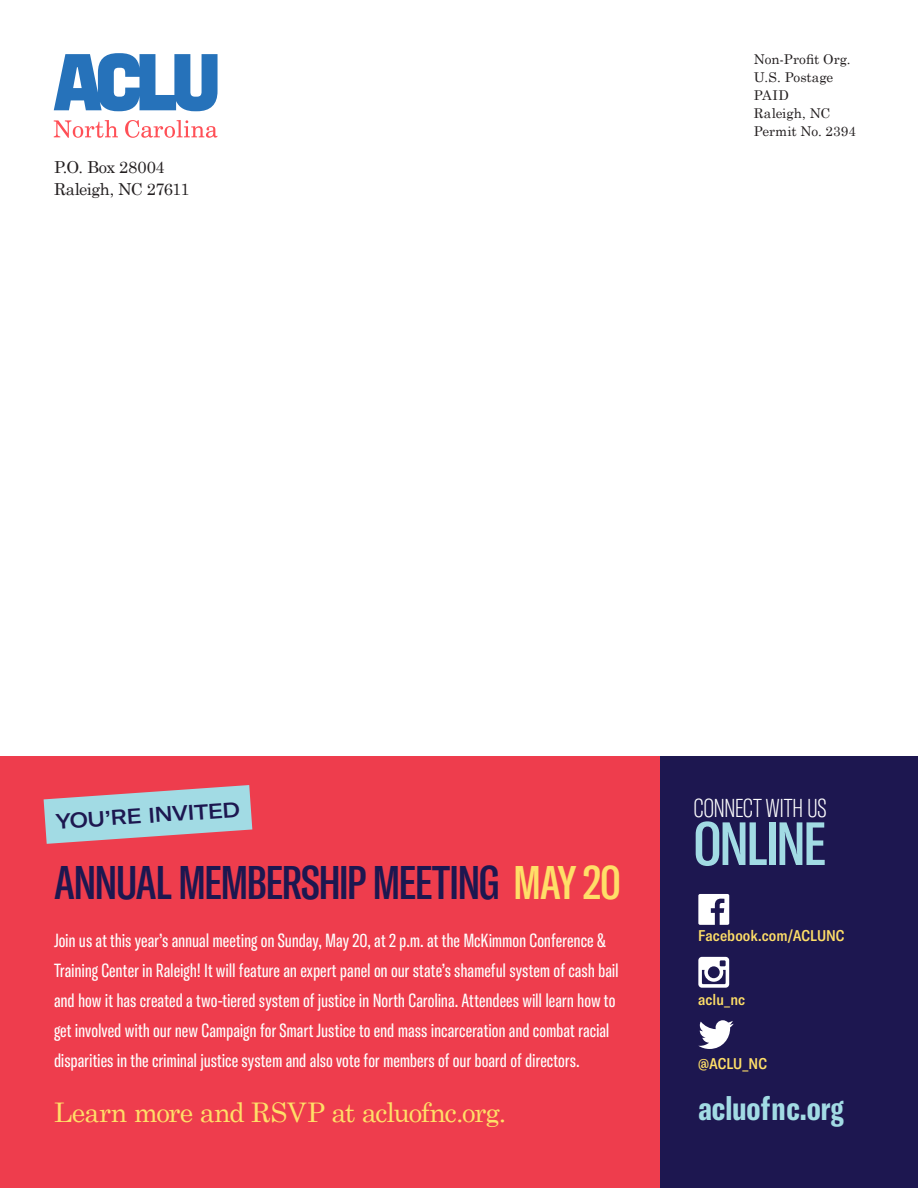
<style>
.page{position:relative;width:918px;height:1188px;background:#fff}
.page>*{position:absolute;margin:0;border:0;box-sizing:border-box;transform-origin:0 0}
.t1{font:500 extra-condensed 60px "GT America";letter-spacing:-.045em;color:#a2dbe4}
.t2{font:500 extra-condensed 46.5px "GT America";letter-spacing:-.035em;color:#1d1750}
.t3{font:700 extra-condensed 33px "GT America";letter-spacing:-.01em;color:#a2dbe4}
.t4{font:27px "Century Schoolbook";letter-spacing:-.035em;color:#ffdf68}
.t5{font:100 extra-condensed 25.5px "GT America";letter-spacing:-.02em;color:#fff}
.t6{font:500 expanded 21px "GT America";color:#1d1750}
.t7{font:extra-condensed 18.75px/30px "GT America";letter-spacing:-.005em;color:#fff}
.t8{font:16.5px/22.5px "Century Schoolbook";letter-spacing:-.03em;color:#231f20}
.t9{font:500 condensed 15.3px "GT America";color:#ffdf68}
.t10{font:13.5px/18px "Century Schoolbook";color:#231f20}
.s1{color:#ffdf68}
</style>
<div class="page">
<div style="left:0;top:756px;width:918px;height:432px;background:#ee3d4d"></div>
<div style="left:661px;top:756px;width:257px;height:432px;background:#1d1750"></div>
<svg style="left:44px;top:785px;width:208px;height:59px"></svg>
<svg style="left:54px;top:120px;width:64px;height:18px"></svg>
<svg style="left:125px;top:120px;width:93px;height:18px"></svg>
<svg style="left:54px;top:53px;width:164px;height:58px"></svg>
<svg style="left:698px;top:894px;width:31px;height:31px"></svg>
<svg style="left:698px;top:957px;width:31px;height:31px"></svg>
<svg style="left:698px;top:1020px;width:36px;height:29px"></svg>
<p class="t8" style="left:54px;top:154px;width:137px">P.O. Box 28004<br>Raleigh, NC 27611</p>
<p class="t10" style="left:754px;top:49px;width:104px">Non-Profit Org.<br>U.S. Postage<br>PAID<br>Raleigh, NC<br>Permit No. 2394</p>
<p class="t6" style="left:55px;top:809px;width:186px;rotate:-4deg">YOU’RE INVITED</p>
<h2 class="t2" style="left:54px;top:855px;width:568px">ANNUAL MEMBERSHIP MEETING <span class="s1">MAY 20</span></h2>
<p class="t7" style="left:54px;top:926px;width:566px">Join us at this year’s annual meeting on Sunday, May 20, at 2 p.m. at the McKimmon Conference &amp; Training Center in Raleigh! It will feature an expert panel on our state’s shameful system of cash bail and how it has created a two-tiered system of justice in North Carolina. Attendees will learn how to get involved with our new Campaign for Smart Justice to end mass incarceration and combat racial disparities in the criminal justice system and also vote for members of our board of directors.</p>
<h3 class="t5" style="left:694px;top:794px;width:135px">CONNECT WITH US</h3>
<h1 class="t1" style="left:694px;top:809px;width:134px">ONLINE</h1>
<p class="t9" style="left:698px;top:927px;width:148px">Facebook.com/ACLUNC</p>
<p class="t9" style="left:698px;top:990px;width:49px">aclu_nc</p>
<p class="t9" style="left:698px;top:1054px;width:71px">@ACLU_NC</p>
<h3 class="t4" style="left:54px;top:1089px;width:454px">Learn more and RSVP at acluofnc.org.</h3>
<h3 class="t3" style="left:698px;top:1089px;width:147px">acluofnc.org</h3>
</div>
